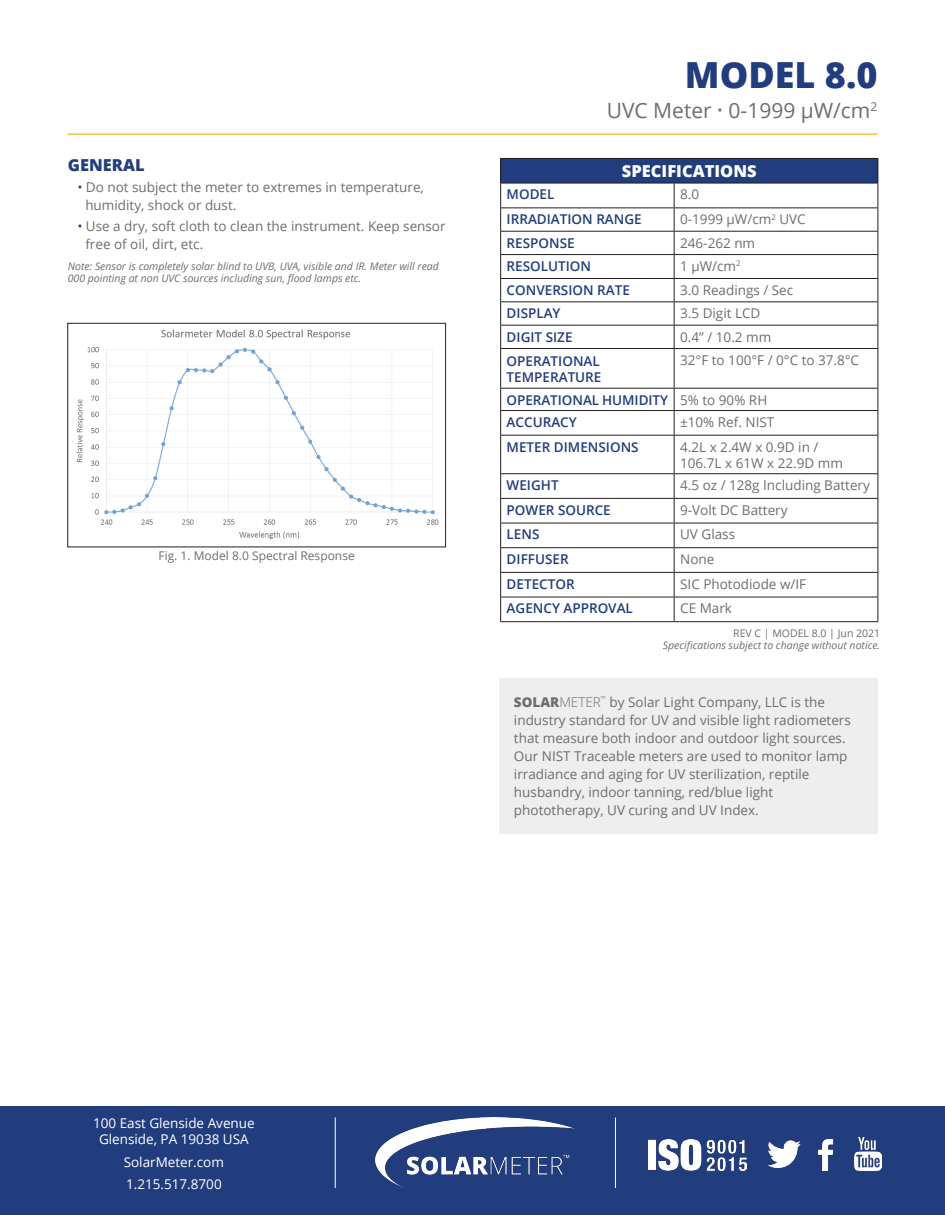
<style>
.page{position:relative;width:945px;height:1215px;background:#fff}
.page>*{position:absolute;margin:0;border:0;box-sizing:border-box;transform-origin:0 0}
.t1{font:800 36px "Open Sans";color:#213d7d}
.t2{font:21px "Open Sans";color:#6c6d70}
.t3{font:800 16.5px "Open Sans";color:#fff}
.t4{font:800 16.5px "Open Sans";color:#223e7c}
.t5{font:13.5px/18px "Open Sans";color:#6c6d70}
.t6{font:600 13.5px "Open Sans";color:#213d7d}
.t7{font:13.5px "Open Sans";color:#fff}
.t8{font:12px "Open Sans";color:#6c6d70}
.t9{font:italic 10.5px/12.6px "Open Sans";color:#6c6d70;text-align:right}
.s1{font-family:"Roboto";color:#223e7c}
.s2{font-size:13.5px}
.s3{font-style:normal}
.s4{font-weight:800}
.s5{font-weight:300}
</style>
<div class="page">
<div style="left:499px;top:679px;width:378px;height:155px;background:#eeeeef"></div>
<div style="left:501px;top:158px;width:377px;height:25px;background:#213d7d"></div>
<hr style="left:500px;top:158px;width:174px;height:1px;background:#231f20">
<hr style="left:674px;top:158px;width:204px;height:1px;background:#231f20">
<hr style="left:500px;top:183px;width:174px;height:1px;background:#231f20">
<hr style="left:674px;top:183px;width:204px;height:1px;background:#231f20">
<hr style="left:500px;top:207px;width:174px;height:1px;background:#231f20">
<hr style="left:674px;top:207px;width:204px;height:1px;background:#231f20">
<hr style="left:500px;top:231px;width:174px;height:1px;background:#231f20">
<hr style="left:674px;top:231px;width:204px;height:1px;background:#231f20">
<hr style="left:500px;top:254px;width:174px;height:1px;background:#231f20">
<hr style="left:674px;top:254px;width:204px;height:1px;background:#231f20">
<hr style="left:500px;top:278px;width:174px;height:1px;background:#231f20">
<hr style="left:674px;top:278px;width:204px;height:1px;background:#231f20">
<hr style="left:500px;top:301px;width:174px;height:1px;background:#231f20">
<hr style="left:674px;top:301px;width:204px;height:1px;background:#231f20">
<hr style="left:500px;top:325px;width:174px;height:1px;background:#231f20">
<svg style="left:500px;top:159px;width:1px;height:189px"></svg>
<hr style="left:674px;top:325px;width:204px;height:1px;background:#231f20">
<svg style="left:674px;top:183px;width:1px;height:165px"></svg>
<svg style="left:878px;top:159px;width:1px;height:189px"></svg>
<hr style="left:500px;top:348px;width:174px;height:1px;background:#231f20">
<hr style="left:500px;top:349px;width:1px;height:39px;background:#231f20">
<hr style="left:674px;top:348px;width:204px;height:1px;background:#231f20">
<hr style="left:674px;top:349px;width:1px;height:39px;background:#231f20">
<hr style="left:878px;top:349px;width:1px;height:39px;background:#231f20">
<hr style="left:500px;top:388px;width:174px;height:1px;background:#231f20">
<hr style="left:674px;top:388px;width:204px;height:1px;background:#231f20">
<hr style="left:500px;top:410px;width:174px;height:1px;background:#231f20">
<svg style="left:500px;top:389px;width:1px;height:46px"></svg>
<hr style="left:674px;top:410px;width:204px;height:1px;background:#231f20">
<svg style="left:674px;top:389px;width:1px;height:46px"></svg>
<svg style="left:878px;top:389px;width:1px;height:46px"></svg>
<hr style="left:500px;top:435px;width:174px;height:1px;background:#231f20">
<hr style="left:500px;top:436px;width:1px;height:37px;background:#231f20">
<hr style="left:674px;top:435px;width:204px;height:1px;background:#231f20">
<hr style="left:674px;top:436px;width:1px;height:37px;background:#231f20">
<hr style="left:878px;top:436px;width:1px;height:37px;background:#231f20">
<hr style="left:500px;top:473px;width:174px;height:1px;background:#231f20">
<hr style="left:674px;top:473px;width:204px;height:1px;background:#231f20">
<hr style="left:500px;top:498px;width:174px;height:1px;background:#231f20">
<hr style="left:674px;top:498px;width:204px;height:1px;background:#231f20">
<hr style="left:500px;top:523px;width:174px;height:1px;background:#231f20">
<hr style="left:674px;top:523px;width:204px;height:1px;background:#231f20">
<hr style="left:500px;top:547px;width:174px;height:1px;background:#231f20">
<hr style="left:674px;top:547px;width:204px;height:1px;background:#231f20">
<hr style="left:500px;top:572px;width:174px;height:1px;background:#231f20">
<hr style="left:674px;top:572px;width:204px;height:1px;background:#231f20">
<hr style="left:500px;top:597px;width:174px;height:1px;background:#231f20">
<svg style="left:500px;top:474px;width:1px;height:147px"></svg>
<hr style="left:674px;top:597px;width:204px;height:1px;background:#231f20">
<svg style="left:674px;top:474px;width:1px;height:147px"></svg>
<svg style="left:878px;top:474px;width:1px;height:147px"></svg>
<hr style="left:500px;top:621px;width:174px;height:1px;background:#231f20">
<hr style="left:674px;top:621px;width:204px;height:1px;background:#231f20">
<hr style="left:68px;top:133px;width:810px;height:2px;background:#f5c541">
<div style="left:0;top:1106px;width:945px;height:109px;background:#213d7d"></div>
<img style="left:375px;top:1118px;width:200px;height:70px">
<hr style="left:335px;top:1117px;width:1px;height:71px;background:#fff">
<hr style="left:615px;top:1118px;width:1px;height:70px;background:#fff">
<img style="left:648px;top:1139px;width:98px;height:31px">
<img style="left:854px;top:1138px;width:28px;height:33px">
<img style="left:818px;top:1139px;width:16px;height:32px">
<img style="left:768px;top:1140px;width:33px;height:28px">
<img style="left:76px;top:329px;width:363px;height:210px">
<div style="left:67px;top:323px;width:379px;height:224px;border:1px solid #231f20"></div>
<p class="t4" style="left:68px;top:152px;width:78px">GENERAL</p>
<p class="t5" style="left:78px;top:177px;width:348px"><span class="s1">•</span> Do not subject the meter to extremes in temperature,</p>
<p class="t5" style="left:85px;top:195px;width:153px">humidity, shock or dust.</p>
<p class="t5" style="left:78px;top:216px;width:369px"><span class="s1">•</span> Use a dry, soft cloth to clean the instrument. Keep sensor</p>
<p class="t5" style="left:85px;top:234px;width:119px">free of oil, dirt, etc.</p>
<p class="t9" style="left:68px;top:259px;width:373px;text-align:left">Note: Sensor is completely solar blind to UVB, UVA, visible and IR. Meter will read<br>000 pointing at non UVC sources including sun, flood lamps etc.</p>
<p class="t8" style="left:159px;top:547px;width:198px">Fig. 1. Model 8.0 Spectral Response</p>
<p class="t1" style="left:685px;top:47px;width:194px">MODEL 8.0</p>
<p class="t2" style="left:607px;top:96px;width:272px">UVC Meter <span class="s2">•</span> 0-1999 μW/cm<sup>2</sup></p>
<p class="t3" style="left:622px;top:159px;width:136px">SPECIFICATIONS</p>
<p class="t6" style="left:507px;top:185px;width:49px">MODEL</p>
<p class="t5" style="left:680px;top:185px;width:21px">8.0</p>
<p class="t6" style="left:507px;top:210px;width:137px">IRRADIATION RANGE</p>
<p class="t5" style="left:680px;top:210px;width:127px">0-1999 μW/cm<sup>2</sup> UVC</p>
<p class="t6" style="left:507px;top:233px;width:70px">RESPONSE</p>
<p class="t5" style="left:680px;top:233px;width:77px">246-262 nm</p>
<p class="t6" style="left:507px;top:257px;width:86px">RESOLUTION</p>
<p class="t5" style="left:680px;top:257px;width:62px">1 μW/cm<sup>2</sup></p>
<p class="t6" style="left:507px;top:281px;width:125px">CONVERSION RATE</p>
<p class="t5" style="left:680px;top:281px;width:115px">3.0 Readings / Sec</p>
<p class="t6" style="left:507px;top:304px;width:55px">DISPLAY</p>
<p class="t5" style="left:680px;top:304px;width:82px">3.5 Digit LCD</p>
<p class="t6" style="left:507px;top:327px;width:67px">DIGIT SIZE</p>
<p class="t5" style="left:680px;top:327px;width:93px">0.4” / 10.2 mm</p>
<p class="t6" style="left:507px;top:352px;width:95px">OPERATIONAL</p>
<p class="t6" style="left:507px;top:368px;width:96px">TEMPERATURE</p>
<p class="t5" style="left:680px;top:351px;width:181px">32°F to 100°F / 0°C to 37.8°C</p>
<p class="t6" style="left:507px;top:390px;width:163px">OPERATIONAL HUMIDITY</p>
<p class="t5" style="left:680px;top:390px;width:89px">5% to 90% RH</p>
<p class="t6" style="left:507px;top:413px;width:72px">ACCURACY</p>
<p class="t5" style="left:680px;top:413px;width:96px">±10% Ref. NIST</p>
<p class="t6" style="left:507px;top:437px;width:134px">METER DIMENSIONS</p>
<p class="t5" style="left:680px;top:437px;width:140px">4.2L x 2.4W x 0.9D in /</p>
<p class="t5" style="left:680px;top:453px;width:164px">106.7L x 61W x 22.9D mm</p>
<p class="t6" style="left:507px;top:476px;width:54px">WEIGHT</p>
<p class="t5" style="left:680px;top:476px;width:191px">4.5 oz / 128g Including Battery</p>
<p class="t6" style="left:507px;top:501px;width:106px">POWER SOURCE</p>
<p class="t5" style="left:680px;top:500px;width:109px">9-Volt DC Battery</p>
<p class="t6" style="left:507px;top:525px;width:34px">LENS</p>
<p class="t5" style="left:680px;top:525px;width:56px">UV Glass</p>
<p class="t6" style="left:507px;top:550px;width:63px">DIFFUSER</p>
<p class="t5" style="left:680px;top:550px;width:36px">None</p>
<p class="t6" style="left:507px;top:575px;width:70px">DETECTOR</p>
<p class="t5" style="left:680px;top:574px;width:128px">SIC Photodiode w/IF</p>
<p class="t6" style="left:507px;top:599px;width:128px">AGENCY APPROVAL</p>
<p class="t5" style="left:680px;top:599px;width:53px">CE Mark</p>
<p class="t9" style="left:663px;top:626px;width:219px"><span class="s3">REV C | MODEL 8.0 | Jun 2021<br></span>Specifications subject to change without notice.</p>
<p class="t5" style="left:514px;top:692px;width:338px"><span class="s4">SOLAR</span><span class="s5">METER</span><sup>™</sup> by Solar Light Company, LLC is the industry standard for UV and visible light radiometers that measure both indoor and outdoor light sources.<br>Our NIST Traceable meters are used to monitor lamp irradiance and aging for UV sterilization, reptile husbandry, indoor tanning, red/blue light phototherapy, UV curing and UV Index.</p>
<p class="t7" style="left:93px;top:1114px;width:163px">100 East Glenside Avenue</p>
<p class="t7" style="left:99px;top:1130px;width:151px">Glenside, PA 19038 USA</p>
<p class="t7" style="left:124px;top:1152px;width:102px">SolarMeter.com</p>
<p class="t7" style="left:126px;top:1175px;width:97px">1.215.517.8700</p>
</div>
